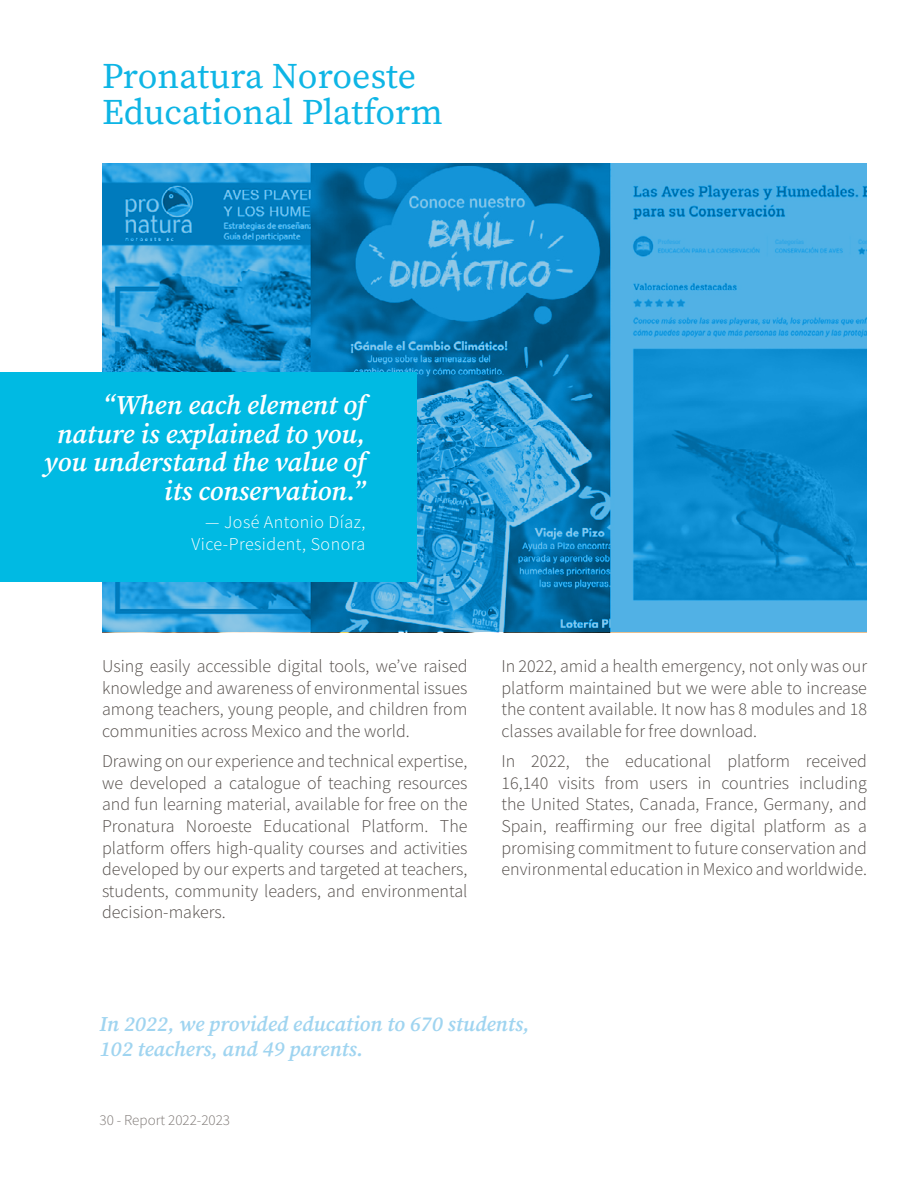
<style>
.page{position:relative;width:918px;height:1188px;background:#fff}
.page>*{position:absolute;margin:0;border:0;box-sizing:border-box;transform-origin:0 0}
.t1{font:36px/36px "Source Serif Variable";color:#0eb5e5}
.t2{font:italic 27px/28.5px "Source Serif Variable";color:#fff;text-align:right}
.t3{font:italic 21px/25.2px "Source Serif Variable";color:#9fd4f0}
.t4{font:18px/21.6px "Source Sans Variable";color:#524c48;text-align:justify}
.t5{font:18px/21.6px "Source Sans Variable";letter-spacing:.025em;color:#fff;text-align:right}
.t6{font:15px "Source Sans Variable";color:#7e7875}
</style>
<div class="page">
<svg style="left:102px;top:163px;width:765px;height:469px;background:#2291cc"></svg>
<div style="left:0;top:372px;width:416px;height:210px;background:#00bae3"></div>
<h1 class="t1" style="left:102px;top:58px;width:342px">Pronatura Noroeste<br>Educational Platform</h1>
<h2 class="t2" style="left:44px;top:391px;width:323px">“When each element of nature is explained to you, you understand the value of its conservation.”</h2>
<p class="t5" style="left:192px;top:512px;width:175px">— José Antonio Díaz,<br>Vice-President, Sonora</p>
<p class="t4" style="left:102px;top:656px;width:367px">Using easily accessible digital tools, we’ve raised knowledge and awareness of environmental issues among teachers, young people, and children from communities across Mexico and the world.</p>
<p class="t4" style="left:102px;top:751px;width:367px">Drawing on our experience and technical expertise, we developed a catalogue of teaching resources and fun learning material, available for free on the Pronatura Noroeste Educational Platform. The platform offers high-quality courses and activities developed by our experts and targeted at teachers, students, community leaders, and environmental decision-makers.</p>
<p class="t4" style="left:502px;top:656px;width:367px">In 2022, amid a health emergency, not only was our platform maintained but we were able to increase the content available. It now has 8 modules and 18 classes available for free download.</p>
<p class="t4" style="left:502px;top:751px;width:367px">In 2022, the educational platform received 16,140 visits from users in countries including the United States, Canada, France, Germany, and Spain, reaffirming our free digital platform as a promising commitment to future conservation and environmental education in Mexico and worldwide.</p>
<p class="t3" style="left:99px;top:1011px;width:431px">In 2022, we provided education to 670 students,<br>102 teachers, and 49 parents.</p>
<p class="t6" style="left:99px;top:1111px;width:132px">30 - Report 2022-2023</p>
</div>
